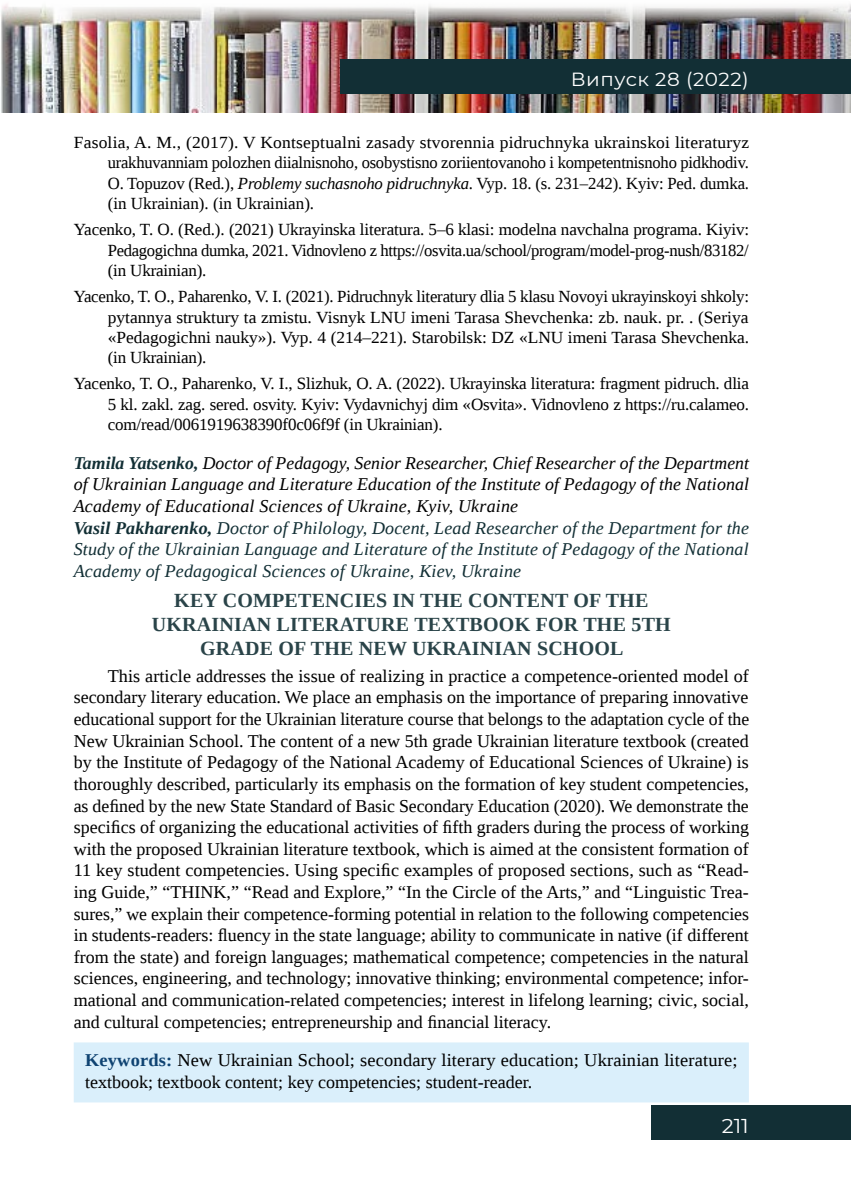
<style>
.page{position:relative;width:851px;height:1191px;background:#fff}
.page>*{position:absolute;margin:0;border:0;box-sizing:border-box;transform-origin:0 0}
.t1{font:700 20px/24px "Liberation Serif";letter-spacing:.01em;color:#2a4449;text-align:center}
.t2{font:20px "Montserrat";color:#fff;scale:1.05 1}
.t3{font:19px "Montserrat";letter-spacing:.025em;color:#fff;scale:1.05 1}
.t4{font:18px/21.6px "Liberation Serif";color:#000;text-align:justify}
.t5{font:italic 18px/21.6px "Liberation Serif";letter-spacing:.01em;color:#000}
.t6{font:17px/20.4px "Liberation Serif";letter-spacing:-.01em;color:#000;text-align:justify}
.s1{font-style:italic}
.s2{font-weight:700;color:#122f35}
.s3{color:#122f35}
.s4{font-weight:700;color:#0f4372}
</style>
<div class="page">
<img style="left:1px;top:4px;width:849px;height:109px">
<div style="left:340px;top:60px;width:510px;height:34px;background:#122f35"></div>
<div style="left:651px;top:1106px;width:199px;height:34px;background:#122f35"></div>
<div style="left:74px;top:1042px;width:674px;height:60px;background:#daeffb"></div>
<p class="t3" style="left:570px;top:66px;width:171px">Випуск 28 (2022)</p>
<p class="t6" style="left:108px;top:132px;width:642px;text-indent:-34px">Fasolia, A. M., (2017). V Kontseptualni zasady stvorennia pidruchnyka ukrainskoi literaturyz urakhuvanniam polozhen diialnisnoho, osobystisno zoriientovanoho i kompetentnisnoho pidkhodiv.<br>O. Topuzov (Red.), <span class="s1">Problemy suchasnoho pidruchnyka</span>. Vyp. 18. (s. 231–242). Kyiv: Ped. dumka. (in Ukrainian). (in Ukrainian).</p>
<p class="t6" style="left:108px;top:219px;width:642px;text-indent:-34px">Yacenko, T. O. (Red.). (2021) Ukrayinska literatura. 5–6 klasi: modelna navchalna programa. Kiyiv:<br>Pedagogichna dumka, 2021. Vidnovleno z https://osvita.ua/school/program/model-prog-nush/83182/ (in Ukrainian).</p>
<p class="t6" style="left:108px;top:286px;width:642px;text-indent:-34px">Yacenko, T. O., Paharenko, V. I. (2021). Pidruchnyk literatury dlia 5 klasu Novoyi ukrayinskoyi shkoly: pytannya struktury ta zmistu. Visnyk LNU imeni Tarasa Shevchenka: zb. nauk. pr. . (Seriya «Pedagogichni nauky»). Vyp. 4 (214–221). Starobilsk: DZ «LNU imeni Tarasa Shevchenka. (in Ukrainian).</p>
<p class="t6" style="left:108px;top:373px;width:642px;text-indent:-34px">Yacenko, T. O., Paharenko, V. I., Slizhuk, O. A. (2022). Ukrayinska literatura: fragment pidruch. dlia 5 kl. zakl. zag. sered. osvity. Kyiv: Vydavnichyj dim «Osvita». Vidnovleno z https://ru.calameo. com/read/0061919638390f0c06f9f (in Ukrainian).</p>
<p class="t5" style="left:74px;top:452px;width:676px"><span class="s2">Tamila Yatsenko,</span> Doctor of Pedagogy, Senior Researcher, Chief Researcher of the Department of Ukrainian Language and Literature Education of the Institute of Pedagogy of the National Academy of Educational Sciences of Ukraine, Kyiv, Ukraine<br><span class="s2">Vasil Pakharenko,</span> <span class="s3">Doctor of Philology, Docent, Lead Researcher of the Department for the Study of the Ukrainian Language and Literature of the Institute of Pedagogy of the National Academy of Pedagogical Sciences of Ukraine, Kiev, Ukraine</span></p>
<p class="t1" style="left:152px;top:587px;width:520px">KEY COMPETENCIES IN THE CONTENT OF THE<br>UKRAINIAN LITERATURE TEXTBOOK FOR THE 5TH<br>GRADE OF THE NEW UKRAINIAN SCHOOL</p>
<p class="t4" style="left:74px;top:665px;width:677px;text-indent:34px">This article addresses the issue of realizing in practice a competence-oriented model of secondary literary education. We place an emphasis on the importance of preparing innovative educational support for the Ukrainian literature course that belongs to the adaptation cycle of the New Ukrainian School. The content of a new 5th grade Ukrainian literature textbook (created by the Institute of Pedagogy of the National Academy of Educational Sciences of Ukraine) is thoroughly described, particularly its emphasis on the formation of key student competencies, as defined by the new State Standard of Basic Secondary Education (2020). We demonstrate the specifics of organizing the educational activities of fifth graders during the process of working with the proposed Ukrainian literature textbook, which is aimed at the consistent formation of 11 key student competencies. Using specific examples of proposed sections, such as “Read&shy;ing Guide,” “THINK,” “Read and Explore,” “In the Circle of the Arts,” and “Linguistic Trea&shy;sures,” we explain their competence-forming potential in relation to the following competencies in students-readers: fluency in the state language; ability to communicate in native (if different from the state) and foreign languages; mathematical competence; competencies in the natural sciences, engineering, and technology; innovative thinking; environmental competence; infor&shy;mational and communication-related competencies; interest in lifelong learning; civic, social, and cultural competencies; entrepreneurship and financial literacy.</p>
<p class="t4" style="left:85px;top:1049px;width:654px"><span class="s4">Keywords:</span> New Ukrainian School; secondary literary education; Ukrainian literature; textbook; textbook content; key competencies; student-reader.</p>
<p class="t2" style="left:721px;top:1111px;width:27px">211</p>
</div>
